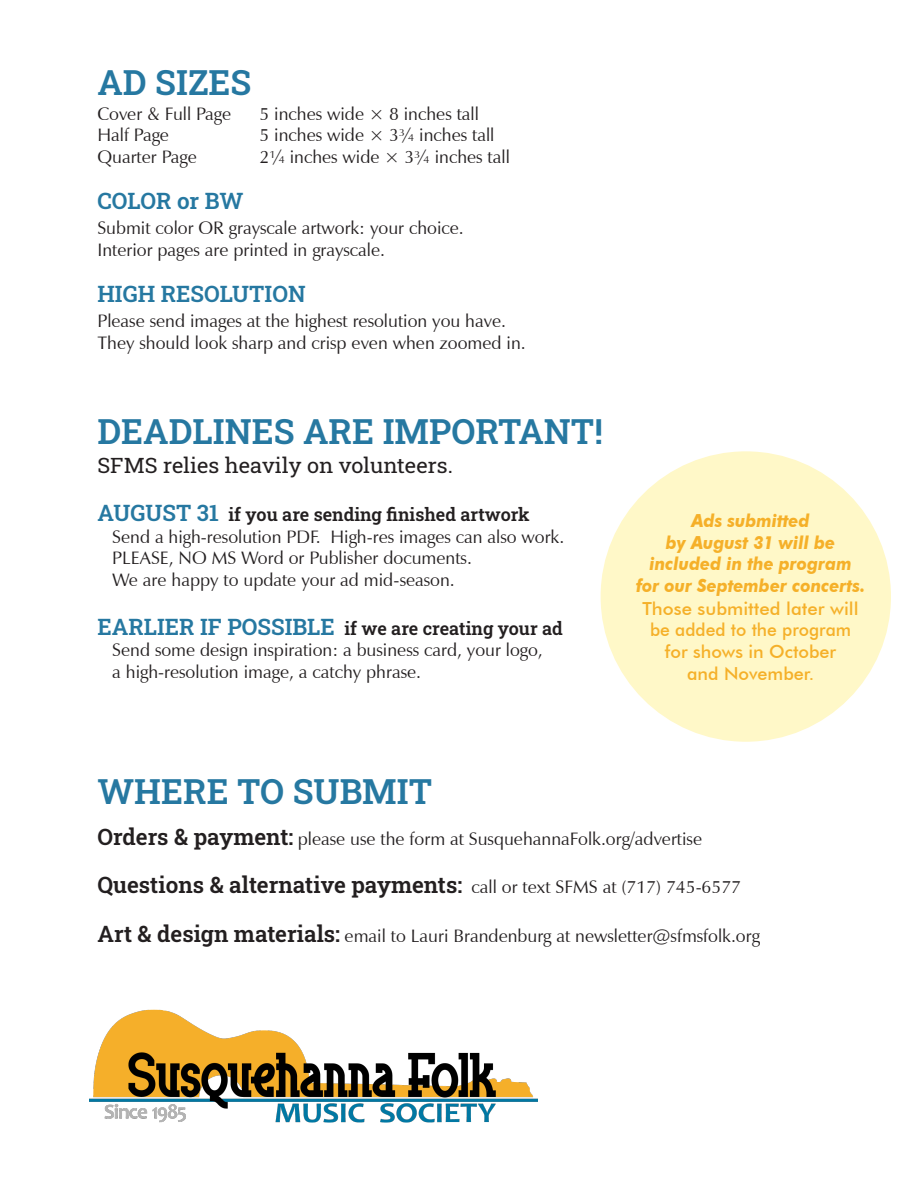
<style>
.page{position:relative;width:918px;height:1188px;background:#fff}
.page>*{position:absolute;margin:0;border:0;box-sizing:border-box;transform-origin:0 0}
.Package_Title{font:600 34.5px "Roboto Slab";color:#2678a1}
.Form_Line{font:600 22.5px "Roboto Slab";color:#231f20}
.Package_Title-2{font:600 22.5px "Roboto Slab";color:#2678a1}
.Form_Line-2{font:21px "Roboto Slab";color:#231f20;scale:1.04 1}
.Form_Line-3{font:18px/21.6px "Zapf Humanist 601 BT";color:#231f20}
.Form_Line-4{font:600 18px "Roboto Slab";color:#231f20}
.t1{font:italic 700 18px/21.6px "Futura BT";color:#f5b029;text-align:center;scale:.93 1}
.t2{font:500 18px/21.6px "Futura BT";color:#f5b029;text-align:center}
.s1{font-size:22.5px;color:#2678a1}
.s2{font-family:"Roboto Slab";font-weight:600;font-size:22.5px}
.s3{font-family:"Zapf Humanist 601 BT";font-weight:400;font-size:18px}
</style>
<div class="page">
<img style="left:90px;top:1009px;width:448px;height:114px">
<div style="left:601px;top:451px;width:290px;height:291px;background:#fff8c8;border-radius:50%"></div>
<p class="Package_Title" style="left:97px;top:59px;width:155px">AD SIZES</p>
<p class="Form_Line-3" style="left:97px;top:103px;width:135px">Cover &amp; Full Page</p>
<p class="Form_Line-3" style="left:259px;top:103px;width:221px">5 inches wide × 8 inches tall</p>
<p class="Form_Line-3" style="left:97px;top:124px;width:73px">Half Page</p>
<p class="Form_Line-3" style="left:259px;top:124px;width:236px">5 inches wide × 3¾ inches tall</p>
<p class="Form_Line-3" style="left:97px;top:146px;width:101px">Quarter Page</p>
<p class="Form_Line-3" style="left:259px;top:146px;width:252px">2¼ inches wide × 3¾ inches tall</p>
<p class="Package_Title-2" style="left:97px;top:186px;width:148px">COLOR or BW</p>
<p class="Form_Line-3" style="left:97px;top:217px;width:368px">Submit color OR grayscale artwork: your choice.</p>
<p class="Form_Line-3" style="left:97px;top:239px;width:289px">Interior pages are printed in grayscale.</p>
<p class="Package_Title-2" style="left:97px;top:279px;width:210px">HIGH RESOLUTION</p>
<p class="Form_Line-3" style="left:97px;top:310px;width:430px">Please send images at the highest resolution you have.<br>They should look sharp and crisp even when zoomed in.</p>
<p class="Package_Title" style="left:97px;top:408px;width:507px">DEADLINES ARE IMPORTANT!</p>
<p class="Form_Line-2" style="left:97px;top:451px;width:343px">SFMS relies heavily on volunteers.</p>
<p class="Form_Line-4" style="left:97px;top:502px;width:434px"><span class="s1">AUGUST 31</span> if you are sending finished artwork</p>
<p class="Form_Line-3" style="left:112px;top:526px;width:454px">Send a high-resolution PDF. High-res images can also work.<br>PLEASE, NO MS Word or Publisher documents.<br>We are happy to update your ad mid-season.</p>
<p class="Form_Line-4" style="left:97px;top:616px;width:467px"><span class="s1">EARLIER IF POSSIBLE</span> if we are creating your ad</p>
<p class="Form_Line-3" style="left:112px;top:639px;width:432px">Send some design inspiration: a business card, your logo, a high-resolution image, a catchy phrase.</p>
<p class="t1" style="left:636px;top:510px;width:248px">Ads submitted<br>by August 31 will be included in the program for our September concerts.</p>
<p class="t2" style="left:643px;top:597px;width:218px">Those submitted later will be added to the program for shows in October<br>and November.</p>
<p class="Package_Title" style="left:97px;top:768px;width:336px">WHERE TO SUBMIT</p>
<p class="Form_Line-3" style="left:97px;top:828px;width:606px"><span class="s2">Orders &amp; payment:</span> please use the form at SusquehannaFolk.org/advertise</p>
<p class="Form_Line" style="left:97px;top:870px;width:645px">Questions &amp; alternative payments: <span class="s3">call or text SFMS at (717) 745-6577</span></p>
<p class="Form_Line-3" style="left:97px;top:925px;width:664px"><span class="s2">Art &amp; design materials:</span> email to Lauri Brandenburg at newsletter@sfmsfolk.org</p>
</div>
